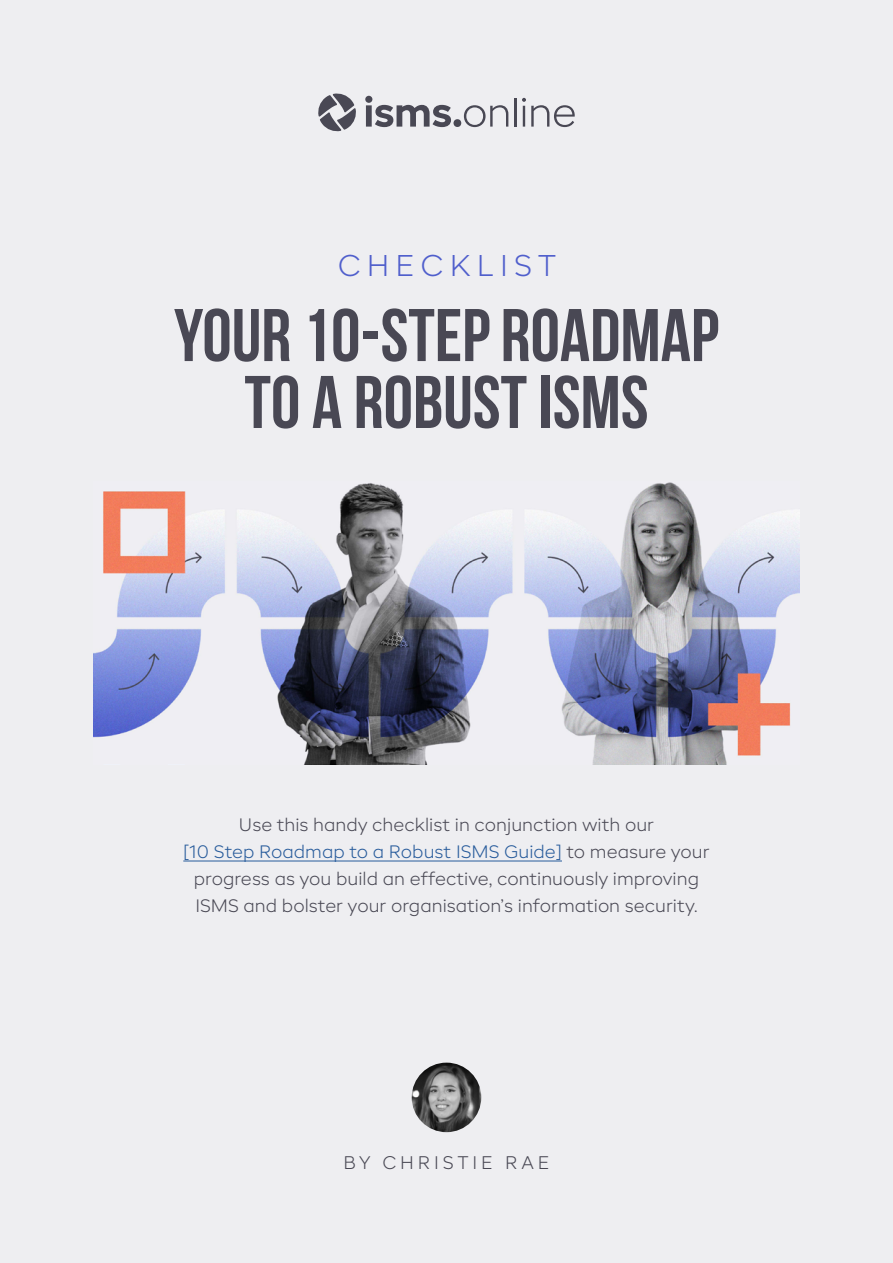
<style>
.page{position:relative;width:893px;height:1263px;background:#eeeef1}
.page>*{position:absolute;margin:0;border:0;box-sizing:border-box;transform-origin:0 0}
.t1{font:700 74.4px/66.9px "Bebas Neue";color:#494854;text-align:center}
.t2{font:300 30px "BR Candor";letter-spacing:.2em;color:#505fcc}
.t3{font:300 18.3px "BR Candor";letter-spacing:.21em;color:#494854}
.t4{font:300 18px/27px "BR Candor";color:#494854;text-align:center}
.s1{color:#275b9b}
</style>
<div class="page">
<svg style="left:365px;top:96px;width:86px;height:31px"></svg>
<div style="left:453px;top:119px;width:8px;height:8px;background:#494854;border-radius:50%"></div>
<svg style="left:464px;top:105px;width:44px;height:22px"></svg>
<hr style="left:514px;top:98px;width:3px;height:29px;background:#494854">
<svg style="left:522px;top:98px;width:53px;height:29px"></svg>
<svg style="left:318px;top:93px;width:38px;height:39px"></svg>
<hr style="left:183px;top:860px;width:379px;height:1px;background:#275b9b">
<img style="left:412px;top:1062px;width:69px;height:70px;border-radius:35px">
<img style="left:94px;top:482px;width:705px;height:282px">
<h2 class="t2" style="left:338px;top:247px;width:220px">CHECKLIST</h2>
<h1 class="t1" style="left:174px;top:301px;width:546px">YOUR 10-STEP ROADMAP<br>TO A ROBUST ISMS</h1>
<p class="t4" style="left:183px;top:811px;width:528px">Use this handy checklist in conjunction with our<br><span class="s1">[10 Step Roadmap to a Robust ISMS Guide]</span> to measure your progress as you build an effective, continuously improving ISMS and bolster your organisation’s information security.</p>
<p class="t3" style="left:343px;top:1152px;width:208px">BY CHRISTIE RAE</p>
</div>
